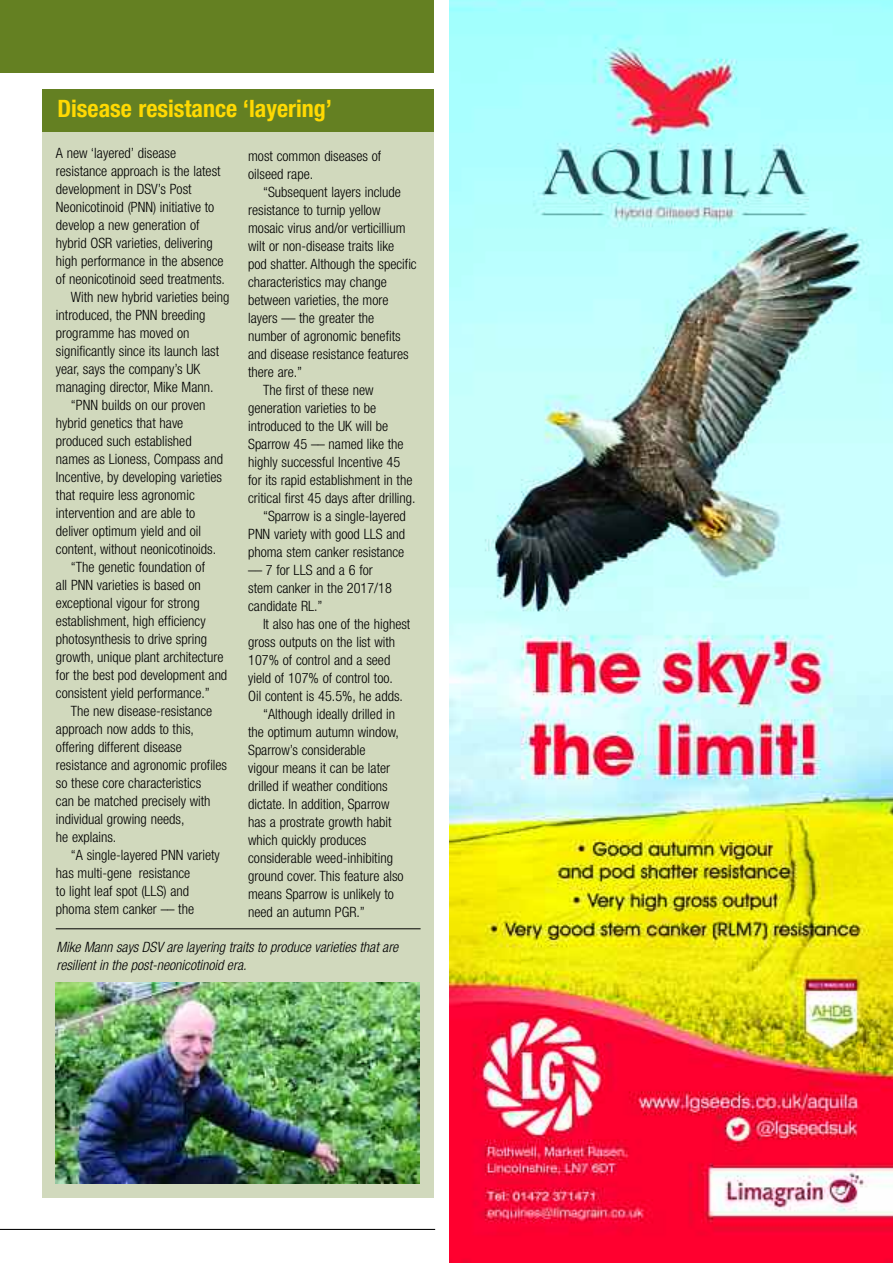
<style>
.page{position:relative;width:893px;height:1263px;background:#fff}
.page>*{position:absolute;margin:0;border:0;box-sizing:border-box;transform-origin:0 0}
.t1{font:700 condensed 24px "Helvetica Neue";color:#ffd902}
.t2{font:300 condensed 14.25px/18px "Helvetica Neue";color:#000}
.t3{font:italic 300 condensed 14.25px/18px "Helvetica Neue";color:#000}
</style>
<div class="page">
<img style="left:449px;top:0;width:444px;height:1263px">
<div style="left:0;top:0;width:434px;height:72px;background:#648022"></div>
<div style="left:43px;top:131px;width:391px;height:1066px;background:#d1d9bd"></div>
<div style="left:43px;top:89px;width:391px;height:43px;background:#648022"></div>
<img style="left:56px;top:982px;width:363px;height:201px">
<hr style="left:56px;top:928px;width:365px;height:1px;background:#000">
<hr style="left:0;top:1229px;width:435px;height:1px;background:#000">
<h1 class="t1" style="left:57px;top:100px;width:276px">Disease resistance ‘layering’</h1>
<p class="t2" style="left:56px;top:145px;width:122px">A new ‘layered’ disease</p>
<p class="t2" style="left:56px;top:163px;width:166px">resistance approach is the latest</p>
<p class="t2" style="left:56px;top:181px;width:137px">development in DSV’s Post</p>
<p class="t2" style="left:56px;top:199px;width:160px">Neonicotinoid (PNN) initiative to</p>
<p class="t2" style="left:56px;top:217px;width:145px">develop a new generation of</p>
<p class="t2" style="left:56px;top:235px;width:158px">hybrid OSR varieties, delivering</p>
<p class="t2" style="left:56px;top:253px;width:169px">high performance in the absence</p>
<p class="t2" style="left:56px;top:271px;width:171px">of neonicotinoid seed treatments.</p>
<p class="t2" style="left:71px;top:289px;width:160px">With new hybrid varieties being</p>
<p class="t2" style="left:56px;top:307px;width:151px">introduced, the PNN breeding</p>
<p class="t2" style="left:56px;top:325px;width:135px">programme has moved on</p>
<p class="t2" style="left:56px;top:343px;width:165px">significantly since its launch last</p>
<p class="t2" style="left:56px;top:361px;width:146px">year, says the company’s UK</p>
<p class="t2" style="left:56px;top:379px;width:159px">managing director, Mike Mann.</p>
<p class="t2" style="left:71px;top:397px;width:136px">“PNN builds on our proven</p>
<p class="t2" style="left:56px;top:415px;width:129px">hybrid genetics that have</p>
<p class="t2" style="left:56px;top:433px;width:137px">produced such established</p>
<p class="t2" style="left:56px;top:451px;width:169px">names as Lioness, Compass and</p>
<p class="t2" style="left:56px;top:469px;width:168px">Incentive, by developing varieties</p>
<p class="t2" style="left:56px;top:487px;width:140px">that require less agronomic</p>
<p class="t2" style="left:56px;top:505px;width:141px">intervention and are able to</p>
<p class="t2" style="left:56px;top:523px;width:147px">deliver optimum yield and oil</p>
<p class="t2" style="left:56px;top:541px;width:162px">content, without neonicotinoids.</p>
<p class="t2" style="left:71px;top:559px;width:136px">“The genetic foundation of</p>
<p class="t2" style="left:56px;top:577px;width:146px">all PNN varieties is based on</p>
<p class="t2" style="left:56px;top:595px;width:145px">exceptional vigour for strong</p>
<p class="t2" style="left:56px;top:613px;width:151px">establishment, high efficiency</p>
<p class="t2" style="left:56px;top:631px;width:153px">photosynthesis to drive spring</p>
<p class="t2" style="left:56px;top:649px;width:169px">growth, unique plant architecture</p>
<p class="t2" style="left:56px;top:667px;width:173px">for the best pod development and</p>
<p class="t2" style="left:56px;top:685px;width:155px">consistent yield performance.”</p>
<p class="t2" style="left:71px;top:703px;width:143px">The new disease-resistance</p>
<p class="t2" style="left:56px;top:721px;width:140px">approach now adds to this,</p>
<p class="t2" style="left:56px;top:739px;width:127px">offering different disease</p>
<p class="t2" style="left:56px;top:757px;width:173px">resistance and agronomic profiles</p>
<p class="t2" style="left:56px;top:775px;width:147px">so these core characteristics</p>
<p class="t2" style="left:56px;top:793px;width:156px">can be matched precisely with</p>
<p class="t2" style="left:56px;top:811px;width:130px">individual growing needs,</p>
<p class="t2" style="left:56px;top:829px;width:62px">he explains.</p>
<p class="t2" style="left:71px;top:847px;width:150px">“A single-layered PNN variety</p>
<p class="t2" style="left:56px;top:865px;width:136px">has multi-gene resistance</p>
<p class="t2" style="left:56px;top:883px;width:135px">to light leaf spot (LLS) and</p>
<p class="t2" style="left:56px;top:901px;width:140px">phoma stem canker –– the</p>
<p class="t2" style="left:248px;top:148px;width:135px">most common diseases of oilseed rape.</p>
<p class="t2" style="left:263px;top:184px;width:139px">“Subsequent layers include</p>
<p class="t2" style="left:248px;top:202px;width:134px">resistance to turnip yellow</p>
<p class="t2" style="left:248px;top:220px;width:159px">mosaic virus and/or verticillium</p>
<p class="t2" style="left:248px;top:238px;width:148px">wilt or non-disease traits like</p>
<p class="t2" style="left:248px;top:256px;width:170px">pod shatter. Although the specific</p>
<p class="t2" style="left:248px;top:274px;width:140px">characteristics may change</p>
<p class="t2" style="left:248px;top:292px;width:142px">between varieties, the more</p>
<p class="t2" style="left:248px;top:310px;width:128px">layers –– the greater the</p>
<p class="t2" style="left:248px;top:328px;width:154px">number of agronomic benefits</p>
<p class="t2" style="left:248px;top:346px;width:162px">and disease resistance features</p>
<p class="t2" style="left:248px;top:364px;width:56px">there are.”</p>
<p class="t2" style="left:263px;top:382px;width:112px">The first of these new</p>
<p class="t2" style="left:248px;top:400px;width:130px">generation varieties to be</p>
<p class="t2" style="left:248px;top:418px;width:142px">introduced to the UK will be</p>
<p class="t2" style="left:248px;top:436px;width:157px">Sparrow 45 –– named like the</p>
<p class="t2" style="left:248px;top:454px;width:154px">highly successful Incentive 45</p>
<p class="t2" style="left:248px;top:472px;width:166px">for its rapid establishment in the</p>
<p class="t2" style="left:248px;top:490px;width:169px">critical first 45 days after drilling.</p>
<p class="t2" style="left:263px;top:508px;width:144px">“Sparrow is a single-layered</p>
<p class="t2" style="left:248px;top:526px;width:158px">PNN variety with good LLS and</p>
<p class="t2" style="left:248px;top:544px;width:158px">phoma stem canker resistance</p>
<p class="t2" style="left:248px;top:562px;width:126px">–– 7 for LLS and a 6 for</p>
<p class="t2" style="left:248px;top:580px;width:145px">stem canker in the 2017/18</p>
<p class="t2" style="left:248px;top:598px;width:76px">candidate RL.”</p>
<p class="t2" style="left:263px;top:616px;width:149px">It also has one of the highest</p>
<p class="t2" style="left:248px;top:634px;width:149px">gross outputs on the list with</p>
<p class="t2" style="left:248px;top:652px;width:144px">107% of control and a seed</p>
<p class="t2" style="left:248px;top:670px;width:146px">yield of 107% of control too.</p>
<p class="t2" style="left:248px;top:688px;width:156px">Oil content is 45.5%, he adds.</p>
<p class="t2" style="left:263px;top:706px;width:133px">“Although ideally drilled in</p>
<p class="t2" style="left:248px;top:724px;width:152px">the optimum autumn window,</p>
<p class="t2" style="left:248px;top:742px;width:119px">Sparrow’s considerable</p>
<p class="t2" style="left:248px;top:760px;width:144px">vigour means it can be later</p>
<p class="t2" style="left:248px;top:778px;width:141px">drilled if weather conditions</p>
<p class="t2" style="left:248px;top:796px;width:143px">dictate. In addition, Sparrow</p>
<p class="t2" style="left:248px;top:814px;width:145px">has a prostrate growth habit</p>
<p class="t2" style="left:248px;top:832px;width:120px">which quickly produces</p>
<p class="t2" style="left:248px;top:850px;width:146px">considerable weed-inhibiting</p>
<p class="t2" style="left:248px;top:868px;width:157px">ground cover. This feature also</p>
<p class="t2" style="left:248px;top:886px;width:147px">means Sparrow is unlikely to</p>
<p class="t2" style="left:248px;top:904px;width:118px">need an autumn PGR.”</p>
<p class="t3" style="left:56px;top:939px;width:343px">Mike Mann says DSV are layering traits to produce varieties that are resilient in the post-neonicotinoid era.</p>
</div>
